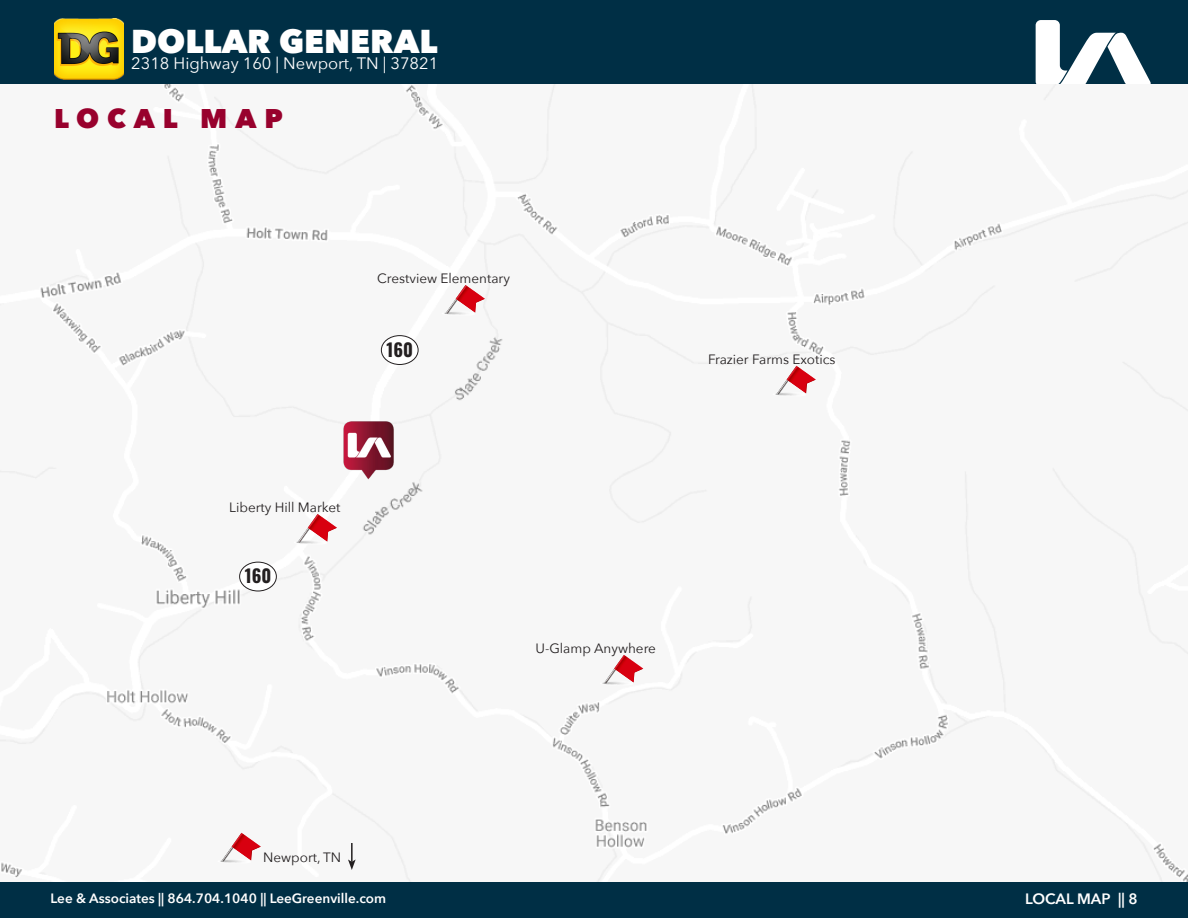
<style>
.page{position:relative;width:1188px;height:918px;background:#fff}
.page>*{position:absolute;margin:0;border:0;box-sizing:border-box;transform-origin:0 0}
.t1{font:800 33px "Avenir Next";color:#fff}
.t2{font:800 27px "Avenir Next";letter-spacing:.3em;color:#98012d}
.t3{font:700 18px "Oswald";color:#231f20}
.t4{font:16.5px "Avenir Next";color:#fff}
.t5{font:600 15px "Avenir Next";color:#fff}
.t6{font:13.5px "Avenir Next";color:#231f20}
.t7{font:600 13.5px "Avenir Next";color:#fff}
</style>
<div class="page">
<div style="left:0;top:0;width:1188px;height:84px;background:#002f45"></div>
<img style="left:54px;top:18px;width:70px;height:62px">
<svg style="left:1036px;top:20px;width:115px;height:64px"></svg>
<img style="left:0;top:84px;width:1188px;height:798px">
<div style="left:0;top:882px;width:1188px;height:36px;background:#002f45"></div>
<img style="left:341px;top:420px;width:54px;height:62px">
<div style="left:381px;top:336px;width:37px;height:28px;background:#fff;border-radius:50%"></div>
<div style="left:381px;top:335px;width:37px;height:30px;border:1px solid #231f20;border-radius:50%"></div>
<div style="left:240px;top:562px;width:36px;height:29px;background:#fff;border-radius:50%"></div>
<div style="left:239px;top:562px;width:38px;height:29px;border:1px solid #231f20;border-radius:50%"></div>
<img style="left:600px;top:681px;width:34px;height:4px">
<svg style="left:603px;top:655px;width:40px;height:29px"></svg>
<img style="left:442px;top:311px;width:33px;height:4px">
<svg style="left:445px;top:285px;width:40px;height:29px"></svg>
<img style="left:294px;top:540px;width:33px;height:4px">
<svg style="left:297px;top:514px;width:40px;height:29px"></svg>
<img style="left:772px;top:392px;width:34px;height:4px">
<svg style="left:776px;top:366px;width:40px;height:29px"></svg>
<img style="left:218px;top:859px;width:33px;height:4px">
<svg style="left:221px;top:833px;width:40px;height:29px"></svg>
<svg style="left:348px;top:843px;width:8px;height:27px"></svg>
<h1 class="t1" style="left:131px;top:21px;width:308px">DOLLAR GENERAL</h1>
<p class="t4" style="left:131px;top:49px;width:309px">2318 Highway 160 | Newport, TN | 37821</p>
<p class="t2" style="left:54px;top:102px;width:230px">LOCAL MAP</p>
<p class="t6" style="left:377px;top:267px;width:135px">Crestview Elementary</p>
<p class="t3" style="left:386px;top:340px;width:28px">160</p>
<p class="t6" style="left:708px;top:347px;width:129px">Frazier Farms Exotics</p>
<p class="t6" style="left:229px;top:496px;width:113px">Liberty Hill Market</p>
<p class="t3" style="left:245px;top:566px;width:28px">160</p>
<p class="t6" style="left:536px;top:637px;width:122px">U-Glamp Anywhere</p>
<p class="t6" style="left:263px;top:846px;width:80px">Newport, TN</p>
<p class="t7" style="left:51px;top:886px;width:337px">Lee &amp; Associates || 864.704.1040 || LeeGreenville.com</p>
<p class="t5" style="left:1025px;top:886px;width:114px">LOCAL MAP || 8</p>
</div>
